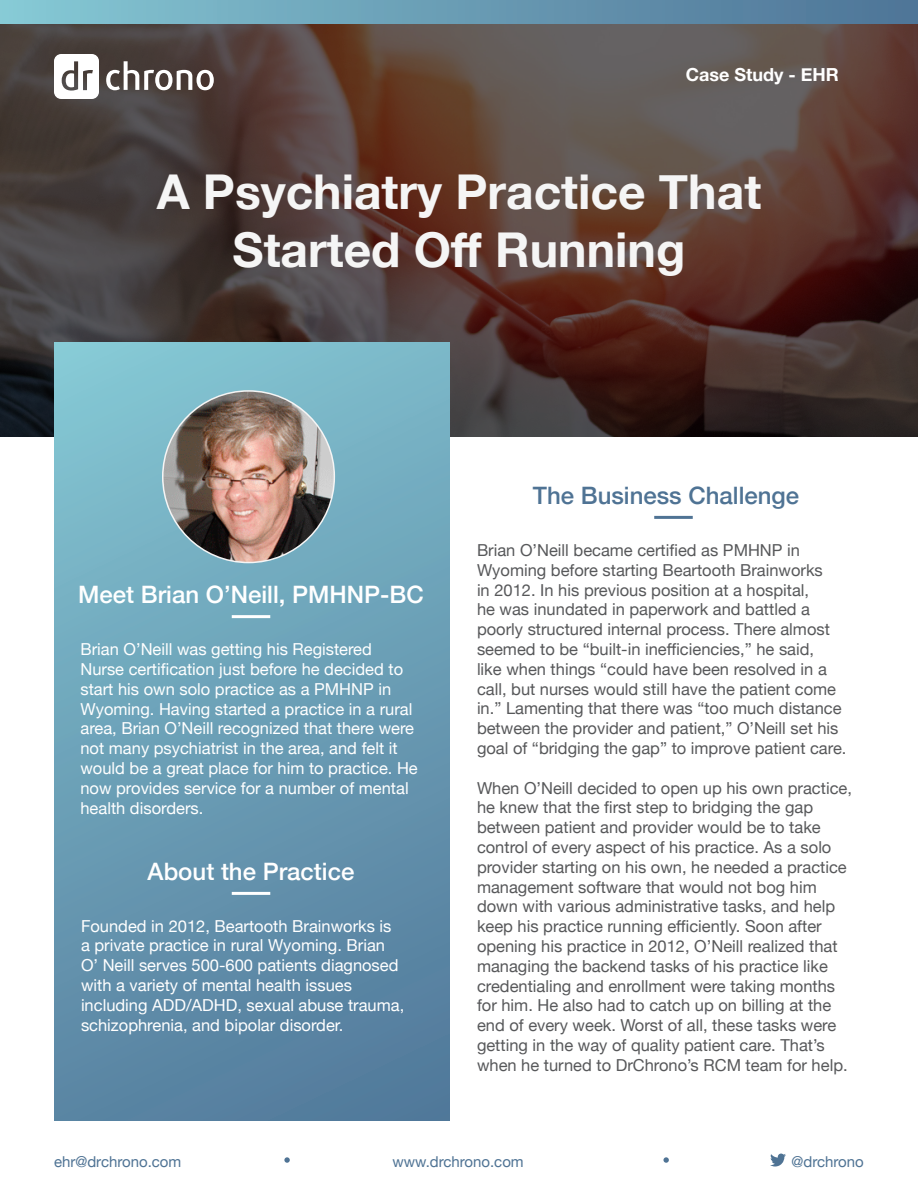
<style>
.page{position:relative;width:918px;height:1188px;background:#fff}
.page>*{position:absolute;margin:0;border:0;box-sizing:border-box;transform-origin:0 0}
.Headline{font:700 48px/58.5px "Helvetica Neue";color:#f5f5f5;text-align:center}
.t1{font:500 24px "Helvetica Neue";color:#fff}
.t2{font:500 24px "Helvetica Neue";color:#4f7394}
.body_text{font:700 18px "Helvetica Neue";color:#fff}
.body_text-2{font:16.5px/19.8px "Helvetica Neue";color:#57585a}
.body_text-3{font:16.5px/19.8px "Helvetica Neue";color:#fff}
.body_text-4{font:15px "Helvetica Neue";color:#4f7394}
</style>
<div class="page">
<svg style="left:0;top:23px;width:918px;height:413px;background:#503c38"></svg>
<div style="left:54px;top:342px;width:396px;height:778px;background:linear-gradient(to bottom,#81c1cf,#557d9d)"></div>
<svg style="left:106px;top:61px;width:108px;height:29px"></svg>
<svg style="left:54px;top:54px;width:45px;height:45px"></svg>
<svg style="left:770px;top:1154px;width:16px;height:13px"></svg>
<svg style="left:284px;top:1157px;width:6px;height:6px"></svg>
<svg style="left:663px;top:1157px;width:6px;height:6px"></svg>
<div style="left:0;top:0;width:918px;height:23px;background:linear-gradient(to right,#85c8d4,#4d7296)"></div>
<hr style="left:654px;top:516px;width:39px;height:3px;background:#4f7394">
<img style="left:163px;top:391px;width:171px;height:172px;border-radius:86px">
<hr style="left:232px;top:615px;width:38px;height:3px;background:#fff">
<hr style="left:232px;top:892px;width:38px;height:3px;background:#fff">
<p class="body_text" style="left:686px;top:60px;width:155px">Case Study - EHR</p>
<p class="Headline" style="left:157px;top:164px;width:606px">A Psychiatry Practice That<br>Started Off Running</p>
<p class="t1" style="left:78px;top:575px;width:347px">Meet Brian O’Neill, PMHNP-BC</p>
<p class="body_text-3" style="left:80px;top:640px;width:339px">Brian O’Neill was getting his Registered Nurse certification just before he decided to start his own solo practice as a PMHNP in Wyoming. Having started a practice in a rural area, Brian O’Neill recognized that there were not many psychiatrist in the area, and felt it would be a great place for him to practice. He now provides service for a number of mental health disorders.</p>
<p class="t1" style="left:148px;top:852px;width:208px">About the Practice</p>
<p class="body_text-3" style="left:81px;top:917px;width:325px">Founded in 2012, Beartooth Brainworks is a private practice in rural Wyoming. Brian O’ Neill serves 500-600 patients diagnosed with a variety of mental health issues including ADD/ADHD, sexual abuse trauma, schizophrenia, and bipolar disorder.</p>
<p class="t2" style="left:533px;top:476px;width:268px">The Business Challenge</p>
<p class="body_text-2" style="left:477px;top:541px;width:371px">Brian O’Neill became certified as PMHNP in Wyoming before starting Beartooth Brainworks<br>in 2012. In his previous position at a hospital,<br>he was inundated in paperwork and battled a poorly structured internal process. There almost seemed to be “built-in inefficiencies,” he said,<br>like when things “could have been resolved in a call, but nurses would still have the patient come in.” Lamenting that there was “too much distance between the provider and patient,” O’Neill set his goal of “bridging the gap” to improve patient care.</p>
<p class="body_text-2" style="left:477px;top:779px;width:376px">When O’Neill decided to open up his own practice, he knew that the first step to bridging the gap between patient and provider would be to take control of every aspect of his practice. As a solo provider starting on his own, he needed a practice management software that would not bog him down with various administrative tasks, and help keep his practice running efficiently. Soon after opening his practice in 2012, O’Neill realized that managing the backend tasks of his practice like credentialing and enrollment were taking months for him. He also had to catch up on billing at the end of every week. Worst of all, these tasks were getting in the way of quality patient care. That’s when he turned to DrChrono’s RCM team for help.</p>
<p class="body_text-4" style="left:54px;top:1151px;width:129px">ehr@drchrono.com</p>
<p class="body_text-4" style="left:392px;top:1151px;width:133px">www.drchrono.com</p>
<p class="body_text-4" style="left:791px;top:1151px;width:74px">@drchrono</p>
</div>
